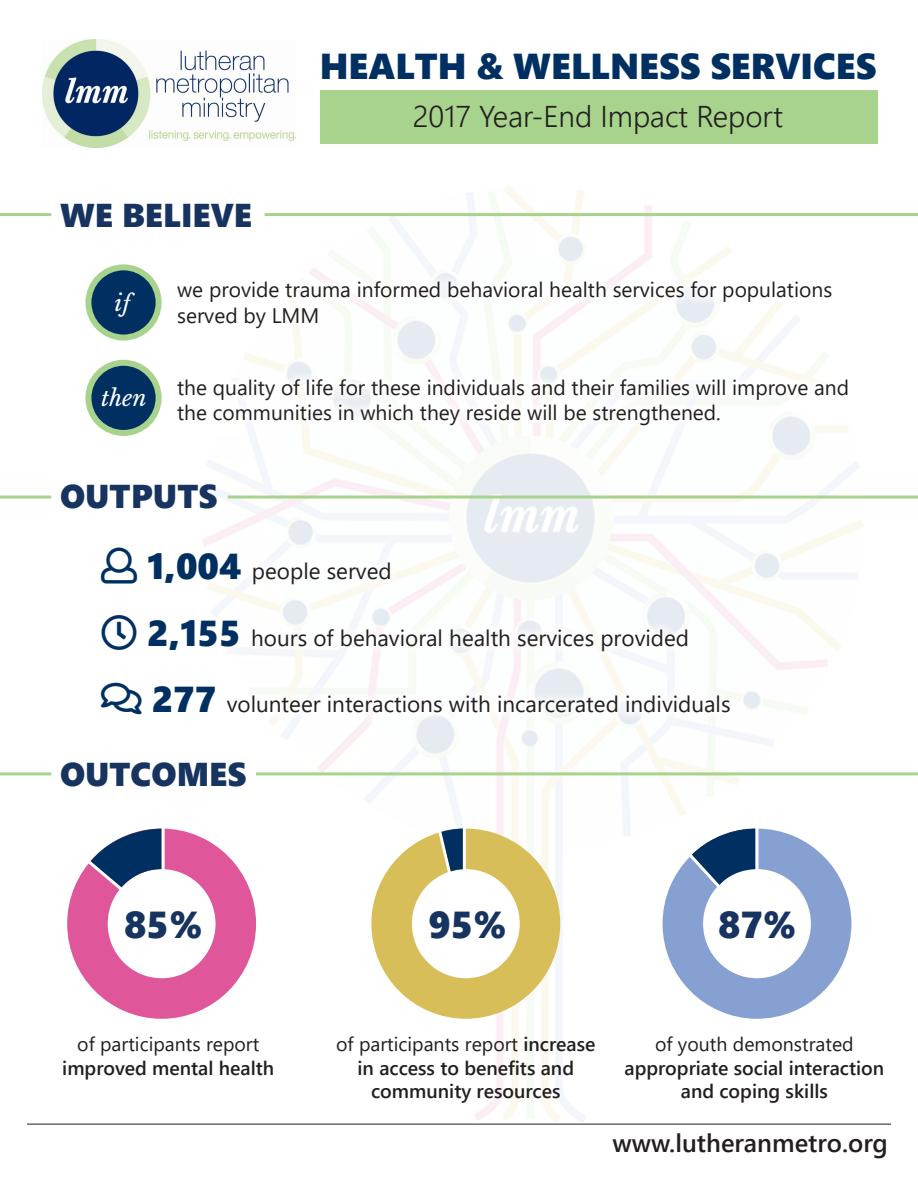
<style>
.page{position:relative;width:918px;height:1188px;background:#fff}
.page>*{position:absolute;margin:0;border:0;box-sizing:border-box;transform-origin:0 0}
.t1{font:37.5px "Segoe UI Black";color:#173460}
.t2{font:36px "Segoe UI Black";color:#003062}
.t3{font:33px "Segoe UI Black";color:#173460}
.t4{font:300 30px "Segoe UI";color:#231f20}
.t5{font:600 25.5px "Segoe UI";color:#231f20}
.t6{font:22.5px "Segoe UI";color:#231f20}
.t7{font:italic 22.5px "Libre Baskerville";color:#fff}
.t8{font:21px/25.2px "Segoe UI";color:#231f20}
.t9{font:600 19.5px/23.4px "Segoe UI";color:#231f20;text-align:center}
.t10{font:19.5px/23.4px "Segoe UI";color:#231f20;text-align:center}
.s1{color:#003062}
.s2{font-family:"Segoe UI Black";font-size:36px;color:#003062}
.s3{font-weight:600}
.s4{font-weight:400}
</style>
<div class="page">
<img style="left:180px;top:186px;width:714px;height:938px">
<div style="left:320px;top:90px;width:558px;height:54px;background:#a7d38d"></div>
<img style="left:42px;top:39px;width:254px;height:108px">
<div style="left:88px;top:267px;width:71px;height:71px;background:#003062;border-radius:50%"></div>
<div style="left:85px;top:264px;width:77px;height:77px;border:6px solid #a7d38d;border-radius:50%"></div>
<div style="left:88px;top:363px;width:71px;height:70px;background:#003062;border-radius:50%"></div>
<div style="left:85px;top:360px;width:77px;height:76px;border:6px solid #a7d38d;border-radius:50%"></div>
<div style="left:168px;top:272px;width:673px;height:65px;background:#fff"></div>
<div style="left:168px;top:369px;width:689px;height:66px;background:#fff"></div>
<hr style="left:27px;top:1124px;width:864px;height:1px;background:#231f20">
<div style="left:92px;top:538px;width:308px;height:56px;background:#fff"></div>
<div style="left:92px;top:606px;width:606px;height:55px;background:#fff"></div>
<div style="left:92px;top:673px;width:648px;height:51px;background:#fff"></div>
<svg style="left:87px;top:849px;width:149px;height:150px"></svg>
<div style="left:67px;top:829px;width:189px;height:190px;border:40px solid #df569a;border-radius:50%"></div>
<svg style="left:75px;top:828px;width:87px;height:75px"></svg>
<hr style="left:162px;top:820px;width:3px;height:64px;background:#fff">
<svg style="left:392px;top:849px;width:148px;height:150px"></svg>
<div style="left:371px;top:829px;width:189px;height:190px;border:40px solid #d8be58;border-radius:50%"></div>
<hr style="left:463px;top:820px;width:3px;height:64px;background:#fff">
<svg style="left:433px;top:815px;width:30px;height:82px"></svg>
<svg style="left:683px;top:849px;width:148px;height:150px"></svg>
<div style="left:663px;top:829px;width:188px;height:190px;border:40px solid #86a0d2;border-radius:50%"></div>
<hr style="left:755px;top:820px;width:3px;height:64px;background:#fff">
<svg style="left:676px;top:826px;width:79px;height:79px"></svg>
<hr style="left:0;top:213px;width:51px;height:3px;background:#a7d38d">
<hr style="left:265px;top:213px;width:653px;height:3px;background:#a7d38d">
<hr style="left:0;top:496px;width:51px;height:3px;background:#a7d38d">
<hr style="left:228px;top:496px;width:690px;height:3px;background:#a7d38d">
<hr style="left:0;top:772px;width:51px;height:3px;background:#a7d38d">
<hr style="left:256px;top:772px;width:662px;height:3px;background:#a7d38d">
<p class="t2" style="left:320px;top:40px;width:558px">HEALTH &amp; WELLNESS SERVICES</p>
<p class="t3" style="left:60px;top:192px;width:194px">WE BELIEVE</p>
<p class="t4" style="left:413px;top:88px;width:372px">2017 Year-End Impact Report</p>
<p class="t7" style="left:115px;top:289px;width:17px">if</p>
<p class="t7" style="left:101px;top:384px;width:47px">then</p>
<p class="t8" style="left:177px;top:275px;width:657px">we provide trauma informed behavioral health services for populations served by LMM</p>
<p class="t8" style="left:177px;top:373px;width:673px">the quality of life for these individuals and their families will improve and the communities in which they reside will be strengthened.</p>
<p class="t3" style="left:60px;top:473px;width:159px">OUTPUTS</p>
<p class="t6" style="left:101px;top:550px;width:292px"><span class="s1">▲</span> <span class="s2">1,004</span> people served</p>
<p class="t6" style="left:101px;top:617px;width:590px"><span class="s1">●□</span> <span class="s2">2,155</span> hours of behavioral health services provided</p>
<p class="t6" style="left:152px;top:683px;width:580px"><span class="s2">277</span> volunteer interactions with incarcerated individuals</p>
<p class="t3" style="left:60px;top:751px;width:188px">OUTCOMES</p>
<p class="t1" style="left:124px;top:898px;width:80px">85%</p>
<p class="t1" style="left:428px;top:898px;width:80px">95%</p>
<p class="t1" style="left:718px;top:898px;width:80px">87%</p>
<p class="t10" style="left:62px;top:1031px;width:214px">of participants report <span class="s3">improved mental health</span></p>
<p class="t9" style="left:336px;top:1031px;width:261px"><span class="s4">of participants report</span> increase in access to benefits and community resources</p>
<p class="t9" style="left:625px;top:1031px;width:261px"><span class="s4">of youth demonstrated </span>appropriate social interaction and coping skills</p>
<p class="t5" style="left:613px;top:1119px;width:277px">www.lutheranmetro.org</p>
</div>
